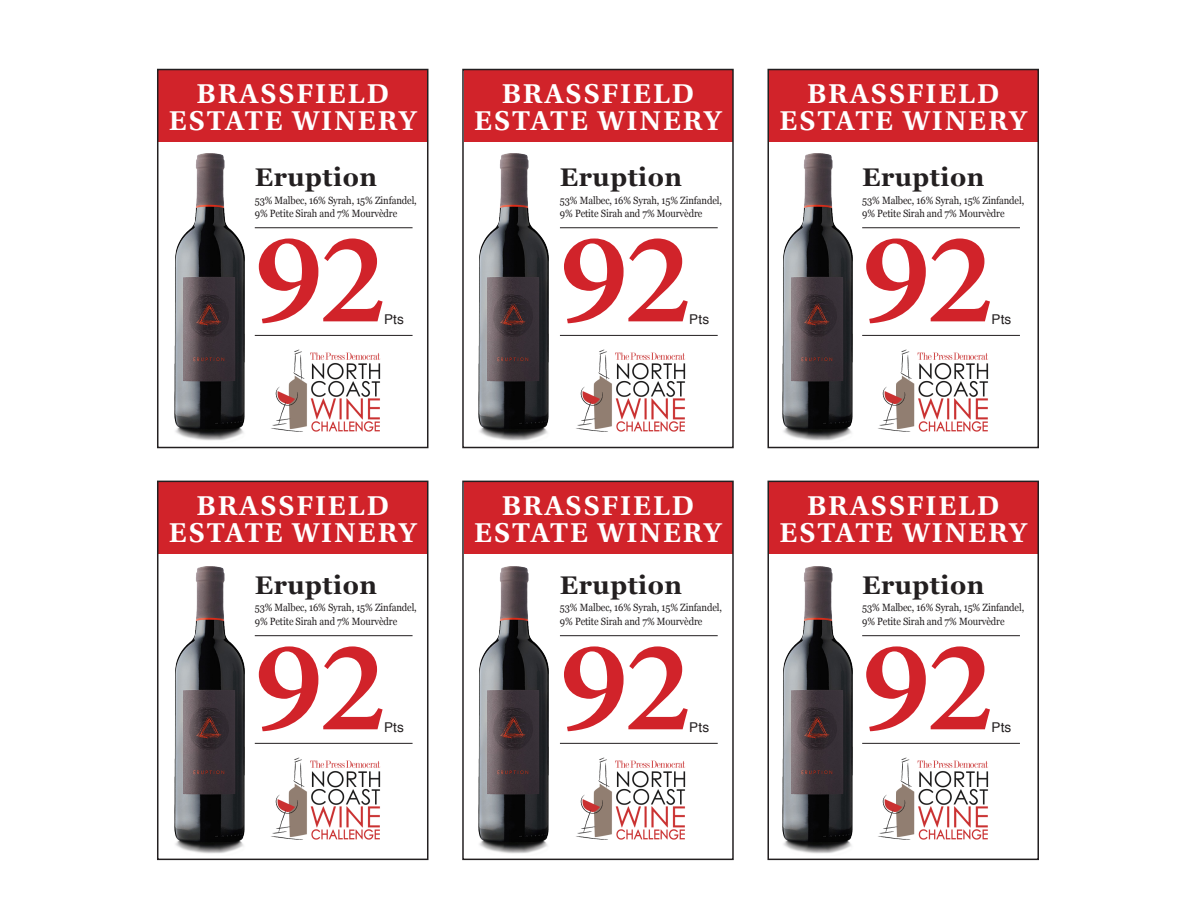
<style>
.page{position:relative;width:1188px;height:918px;background:#fff}
.page>*{position:absolute;margin:0;border:0;box-sizing:border-box;transform-origin:0 0}
.t1{font:600 130.5px "Minion Pro";letter-spacing:-.03em;color:#d1232a;scale:1.06 1}
.t2{font:28.8px "Utopia Std Semibold Capt";letter-spacing:.06em;color:#fff;scale:1.04 1}
.t3{font:700 25.5px "Georgia";letter-spacing:.02em;color:#231f20}
.t4{font:13.5px "Helvetica";letter-spacing:.01em;color:#231f20}
.t5{font:10.5px/13.5px "Georgia";letter-spacing:-.01em;color:#231f20;scale:.9 1}
</style>
<div class="page">
<div style="left:159px;top:70px;width:268px;height:72px;background:#d1232a"></div>
<img style="left:174px;top:153px;width:71px;height:288px">
<img style="left:174px;top:566px;width:71px;height:288px">
<img style="left:478px;top:153px;width:71px;height:288px">
<img style="left:478px;top:566px;width:71px;height:288px">
<img style="left:782px;top:153px;width:71px;height:288px">
<img style="left:782px;top:566px;width:71px;height:288px">
<div style="left:464px;top:70px;width:268px;height:72px;background:#d1232a"></div>
<div style="left:769px;top:70px;width:268px;height:72px;background:#d1232a"></div>
<div style="left:159px;top:482px;width:268px;height:72px;background:#d1232a"></div>
<div style="left:464px;top:482px;width:268px;height:72px;background:#d1232a"></div>
<div style="left:769px;top:482px;width:268px;height:72px;background:#d1232a"></div>
<div style="left:157px;top:69px;width:271px;height:379px;border:2px solid #231f20"></div>
<div style="left:462px;top:69px;width:272px;height:379px;border:2px solid #231f20"></div>
<div style="left:767px;top:69px;width:272px;height:379px;border:2px solid #231f20"></div>
<div style="left:157px;top:481px;width:271px;height:379px;border:2px solid #231f20"></div>
<div style="left:462px;top:481px;width:272px;height:379px;border:2px solid #231f20"></div>
<div style="left:767px;top:481px;width:272px;height:379px;border:2px solid #231f20"></div>
<hr style="left:255px;top:227px;width:158px;height:1px;background:#231f20">
<hr style="left:255px;top:335px;width:158px;height:1px;background:#231f20">
<img style="left:271px;top:349px;width:110px;height:83px">
<hr style="left:255px;top:635px;width:158px;height:1px;background:#231f20">
<hr style="left:255px;top:743px;width:158px;height:1px;background:#231f20">
<img style="left:271px;top:757px;width:110px;height:83px">
<hr style="left:560px;top:227px;width:158px;height:1px;background:#231f20">
<hr style="left:560px;top:335px;width:158px;height:1px;background:#231f20">
<img style="left:576px;top:349px;width:110px;height:83px">
<hr style="left:560px;top:635px;width:158px;height:1px;background:#231f20">
<hr style="left:560px;top:743px;width:158px;height:1px;background:#231f20">
<img style="left:576px;top:757px;width:110px;height:83px">
<hr style="left:862px;top:227px;width:158px;height:1px;background:#231f20">
<hr style="left:862px;top:335px;width:158px;height:1px;background:#231f20">
<img style="left:878px;top:349px;width:111px;height:83px">
<hr style="left:862px;top:635px;width:158px;height:1px;background:#231f20">
<hr style="left:862px;top:743px;width:158px;height:1px;background:#231f20">
<img style="left:878px;top:757px;width:111px;height:83px">
<p class="t2" style="left:197px;top:77px;width:186px">BRASSFIELD</p>
<p class="t2" style="left:169px;top:104px;width:240px">ESTATE WINERY</p>
<p class="t2" style="left:502px;top:77px;width:186px">BRASSFIELD</p>
<p class="t2" style="left:474px;top:104px;width:240px">ESTATE WINERY</p>
<p class="t2" style="left:807px;top:77px;width:186px">BRASSFIELD</p>
<p class="t2" style="left:779px;top:104px;width:240px">ESTATE WINERY</p>
<p class="t3" style="left:255px;top:158px;width:124px">Eruption</p>
<p class="t3" style="left:560px;top:158px;width:124px">Eruption</p>
<p class="t3" style="left:862px;top:158px;width:124px">Eruption</p>
<p class="t5" style="left:255px;top:193px;width:182px">53% Malbec, 16% Syrah, 15% Zinfandel,<br>9% Petite Sirah and 7% Mourvèdre</p>
<p class="t5" style="left:560px;top:193px;width:182px">53% Malbec, 16% Syrah, 15% Zinfandel,<br>9% Petite Sirah and 7% Mourvèdre</p>
<p class="t5" style="left:862px;top:193px;width:182px">53% Malbec, 16% Syrah, 15% Zinfandel,<br>9% Petite Sirah and 7% Mourvèdre</p>
<p class="t1" style="left:255px;top:189px;width:126px">92</p>
<p class="t4" style="left:384px;top:309px;width:21px">Pts</p>
<p class="t1" style="left:560px;top:189px;width:126px">92</p>
<p class="t4" style="left:689px;top:309px;width:21px">Pts</p>
<p class="t1" style="left:862px;top:189px;width:126px">92</p>
<p class="t4" style="left:992px;top:309px;width:21px">Pts</p>
<p class="t2" style="left:197px;top:489px;width:186px">BRASSFIELD</p>
<p class="t2" style="left:169px;top:516px;width:240px">ESTATE WINERY</p>
<p class="t2" style="left:502px;top:489px;width:186px">BRASSFIELD</p>
<p class="t2" style="left:474px;top:516px;width:240px">ESTATE WINERY</p>
<p class="t2" style="left:807px;top:489px;width:186px">BRASSFIELD</p>
<p class="t2" style="left:779px;top:516px;width:240px">ESTATE WINERY</p>
<p class="t3" style="left:255px;top:566px;width:124px">Eruption</p>
<p class="t3" style="left:560px;top:566px;width:124px">Eruption</p>
<p class="t3" style="left:862px;top:566px;width:124px">Eruption</p>
<p class="t5" style="left:255px;top:601px;width:182px">53% Malbec, 16% Syrah, 15% Zinfandel,<br>9% Petite Sirah and 7% Mourvèdre</p>
<p class="t5" style="left:560px;top:601px;width:182px">53% Malbec, 16% Syrah, 15% Zinfandel,<br>9% Petite Sirah and 7% Mourvèdre</p>
<p class="t5" style="left:862px;top:601px;width:182px">53% Malbec, 16% Syrah, 15% Zinfandel,<br>9% Petite Sirah and 7% Mourvèdre</p>
<p class="t1" style="left:255px;top:597px;width:126px">92</p>
<p class="t4" style="left:384px;top:717px;width:21px">Pts</p>
<p class="t1" style="left:560px;top:597px;width:126px">92</p>
<p class="t4" style="left:689px;top:717px;width:21px">Pts</p>
<p class="t1" style="left:862px;top:597px;width:126px">92</p>
<p class="t4" style="left:992px;top:717px;width:21px">Pts</p>
</div>
